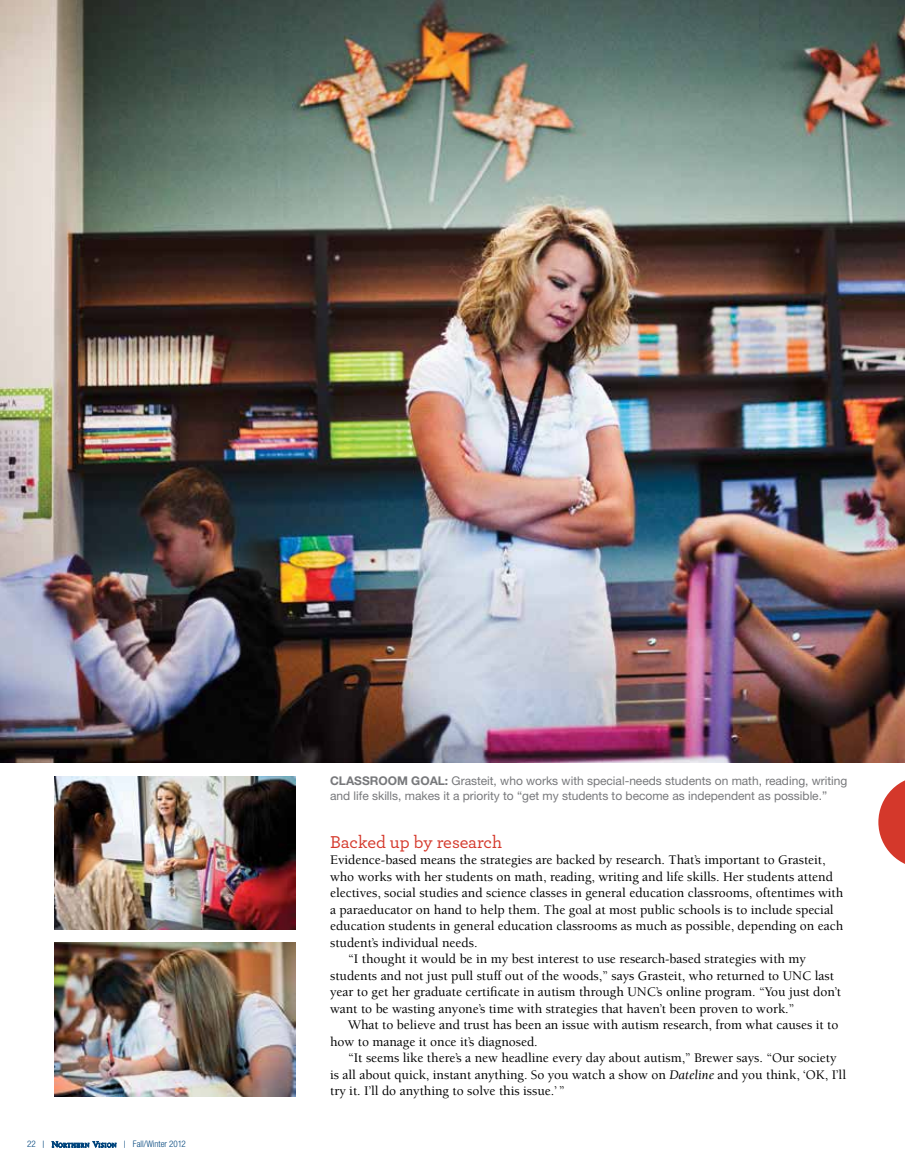
<style>
.page{position:relative;width:905px;height:1175px;background:#fff}
.page>*{position:absolute;margin:0;border:0;box-sizing:border-box;transform-origin:0 0}
.t1{font:500 18px "Archer";letter-spacing:-.005em;color:#d4382b}
.t2{font:500 13.5px "Berkeley";color:#000}
.t3{font:12px/15px "Helvetica Neue LT Std";color:#77787b}
.t4{font:300 condensed 9px "Helvetica Neue LT Std";color:#00447c}
.s1{font-family:"Berkeley";font-weight:500;font-stretch:normal}
.s2{font-family:"Berkeley";font-weight:500;font-stretch:normal;font-size:6.3px}
.s3{font-weight:700}
.s4{font-weight:400;font-style:italic}
</style>
<div class="page">
<svg style="left:52px;top:1141px;width:64px;height:7px"></svg>
<img style="left:0;top:0;width:904px;height:762px">
<img style="left:54px;top:943px;width:242px;height:153px">
<img style="left:54px;top:776px;width:242px;height:153px">
<svg style="left:878px;top:781px;width:26px;height:83px"></svg>
<p class="t4" style="left:27px;top:1138px;width:160px">22 <span class="s1">|</span> <span class="s1">N</span><span class="s2">ORTHERN</span> <span class="s1">V</span><span class="s2">ISION</span> <span class="s1">|</span> Fall/Winter 2012</p>
<p class="t3" style="left:330px;top:772px;width:519px"><span class="s3">CLASSROOM GOAL:</span> Grasteit, who works with special-needs students on math, reading, writing and life skills, makes it a priority to “get my students to become as independent as possible.”</p>
<h1 class="t1" style="left:330px;top:829px;width:173px">Backed up by research</h1>
<p class="t2" style="left:330px;top:853px;width:497px">Evidence-based means the strategies are backed by research. That’s important to Grasteit,</p>
<p class="t2" style="left:330px;top:869px;width:504px">who works with her students on math, reading, writing and life skills. Her students attend</p>
<p class="t2" style="left:330px;top:886px;width:514px">electives, social studies and science classes in general education classrooms, oftentimes with</p>
<p class="t2" style="left:330px;top:902px;width:505px">a paraeducator on hand to help them. The goal at most public schools is to include special</p>
<p class="t2" style="left:330px;top:919px;width:514px">education students in general education classrooms as much as possible, depending on each</p>
<p class="t2" style="left:330px;top:935px;width:149px">student’s individual needs.</p>
<p class="t2" style="left:348px;top:952px;width:459px">“I thought it would be in my best interest to use research-based strategies with my</p>
<p class="t2" style="left:330px;top:968px;width:505px">students and not just pull stuff out of the woods,” says Grasteit, who returned to UNC last</p>
<p class="t2" style="left:330px;top:985px;width:512px">year to get her graduate certificate in autism through UNC’s online program. “You just don’t</p>
<p class="t2" style="left:330px;top:1001px;width:466px">want to be wasting anyone’s time with strategies that haven’t been proven to work.”</p>
<p class="t2" style="left:348px;top:1018px;width:492px">What to believe and trust has been an issue with autism research, from what causes it to</p>
<p class="t2" style="left:330px;top:1034px;width:209px">how to manage it once it’s diagnosed.</p>
<p class="t2" style="left:348px;top:1051px;width:490px">“It seems like there’s a new headline every day about autism,” Brewer says. “Our society</p>
<p class="t2" style="left:330px;top:1067px;width:517px">is all about quick, instant anything. So you watch a show on <span class="s4">Dateline</span> and you think, ‘OK, I’ll</p>
<p class="t2" style="left:330px;top:1084px;width:236px">try it. I’ll do anything to solve this issue.’ ”</p>
</div>
